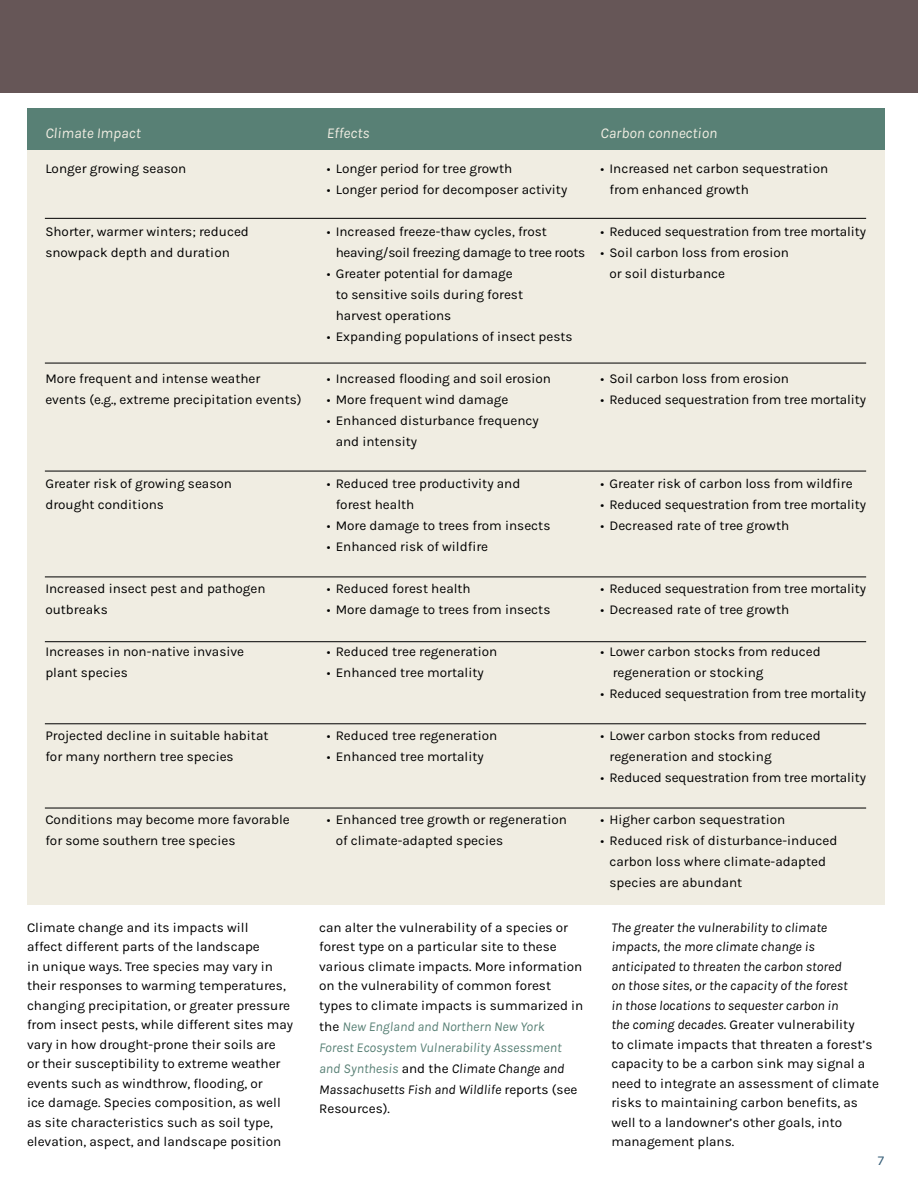
<style>
.page{position:relative;width:918px;height:1188px;background:#fff}
.page>*{position:absolute;margin:0;border:0;box-sizing:border-box;transform-origin:0 0}
.t1{font:italic 15px "Karla";color:#f0ede2}
.t2{font:13.5px/19.5px "Karla";color:#000}
.t3{font:italic 13.5px/21px "Karla";color:#588075}
.t4{font:13.5px/21px "Karla";letter-spacing:-.02em;color:#000}
.t5{font:13.5px "Karla";color:#39607a}
.s1{font-style:normal;color:#000}
.s2{color:#000}
.s3{font-style:italic}
</style>
<div class="page">
<div style="left:27px;top:109px;width:857px;height:796px;background:#f0ede2"></div>
<div style="left:27px;top:108px;width:858px;height:41px;background:#588075"></div>
<div style="left:0;top:0;width:918px;height:93px;background:#665657"></div>
<hr style="left:45px;top:218px;width:821px;height:1px;background:#000">
<hr style="left:45px;top:363px;width:821px;height:1px;background:#000">
<hr style="left:45px;top:471px;width:821px;height:1px;background:#000">
<hr style="left:45px;top:577px;width:821px;height:1px;background:#000">
<hr style="left:45px;top:641px;width:821px;height:1px;background:#000">
<hr style="left:45px;top:724px;width:821px;height:1px;background:#000">
<hr style="left:45px;top:808px;width:821px;height:1px;background:#000">
<p class="t1" style="left:45px;top:124px;width:97px">Climate Impact</p>
<p class="t2" style="left:45px;top:158px;width:143px">Longer growing season</p>
<p class="t2" style="left:45px;top:221px;width:205px;line-height:21px">Shorter, warmer winters; reduced snowpack depth and duration</p>
<p class="t2" style="left:45px;top:368px;width:258px;line-height:21px">More frequent and intense weather events (e.g., extreme precipitation events)</p>
<p class="t2" style="left:45px;top:473px;width:188px;line-height:21px">Greater risk of growing season drought conditions</p>
<p class="t2" style="left:45px;top:578px;width:222px;line-height:21px">Increased insect pest and pathogen outbreaks</p>
<p class="t2" style="left:45px;top:641px;width:200px;line-height:21px">Increases in non-native invasive plant species</p>
<p class="t2" style="left:45px;top:725px;width:225px;line-height:21px">Projected decline in suitable habitat for many northern tree species</p>
<p class="t2" style="left:45px;top:809px;width:246px;line-height:21px">Conditions may become more favorable for some southern tree species</p>
<p class="t1" style="left:327px;top:124px;width:44px">Effects</p>
<p class="t2" style="left:327px;top:158px;width:187px">• Longer period for tree growth</p>
<p class="t2" style="left:327px;top:179px;width:242px">• Longer period for decomposer activity</p>
<p class="t4" style="left:336px;top:221px;width:251px;text-indent:-9px">• Increased freeze-thaw cycles, frost heaving/soil freezing damage to tree roots</p>
<p class="t2" style="left:336px;top:263px;width:189px;line-height:21px;text-indent:-9px">• Greater potential for damage to sensitive soils during forest harvest operations</p>
<p class="t2" style="left:327px;top:326px;width:247px">• Expanding populations of insect pests</p>
<p class="t2" style="left:327px;top:368px;width:226px">• Increased flooding and soil erosion</p>
<p class="t2" style="left:327px;top:389px;width:183px">• More frequent wind damage</p>
<p class="t2" style="left:336px;top:410px;width:205px;line-height:21px;text-indent:-9px">• Enhanced disturbance frequency and intensity</p>
<p class="t2" style="left:336px;top:473px;width:186px;line-height:21px;text-indent:-9px">• Reduced tree productivity and forest health</p>
<p class="t2" style="left:327px;top:515px;width:225px">• More damage to trees from insects</p>
<p class="t2" style="left:327px;top:536px;width:163px">• Enhanced risk of wildfire</p>
<p class="t2" style="left:327px;top:578px;width:146px">• Reduced forest health</p>
<p class="t2" style="left:327px;top:599px;width:225px">• More damage to trees from insects</p>
<p class="t2" style="left:327px;top:641px;width:172px">• Reduced tree regeneration</p>
<p class="t2" style="left:327px;top:662px;width:159px">• Enhanced tree mortality</p>
<p class="t2" style="left:327px;top:725px;width:172px">• Reduced tree regeneration</p>
<p class="t2" style="left:327px;top:746px;width:159px">• Enhanced tree mortality</p>
<p class="t2" style="left:336px;top:809px;width:233px;line-height:21px;text-indent:-9px">• Enhanced tree growth or regeneration of climate-adapted species</p>
<p class="t2" style="left:27px;top:917px;width:268px">Climate change and its impacts will<br>affect different parts of the landscape<br>in unique ways. Tree species may vary in their responses to warming temperatures, changing precipitation, or greater pressure from insect pests, while different sites may vary in how drought-prone their soils are<br>or their susceptibility to extreme weather events such as windthrow, flooding, or<br>ice damage. Species composition, as well as site characteristics such as soil type, elevation, aspect, and landscape position</p>
<p class="t2" style="left:319px;top:917px;width:266px">can alter the vulnerability of a species or forest type on a particular site to these various climate impacts. More information on the vulnerability of common forest types to climate impacts is summarized in</p>
<p class="t3" style="left:319px;top:1015px;width:260px"><span class="s1">the</span> New England and Northern New York Forest Ecosystem Vulnerability Assessment and Synthesis <span class="s1">and the</span> <span class="s2">Climate Change and Massachusetts Fish and Wildlife</span> <span class="s1">reports (see</span></p>
<p class="t2" style="left:319px;top:1099px;width:72px">Resources).</p>
<p class="t1" style="left:600px;top:124px;width:118px">Carbon connection</p>
<p class="t2" style="left:609px;top:158px;width:220px;line-height:21px;text-indent:-9px">• Increased net carbon sequestration from enhanced growth</p>
<p class="t2" style="left:600px;top:221px;width:267px">• Reduced sequestration from tree mortality</p>
<p class="t2" style="left:609px;top:242px;width:181px;line-height:21px;text-indent:-9px">• Soil carbon loss from erosion or soil disturbance</p>
<p class="t2" style="left:600px;top:368px;width:190px">• Soil carbon loss from erosion</p>
<p class="t2" style="left:600px;top:389px;width:267px">• Reduced sequestration from tree mortality</p>
<p class="t2" style="left:600px;top:473px;width:254px">• Greater risk of carbon loss from wildfire</p>
<p class="t2" style="left:600px;top:494px;width:267px">• Reduced sequestration from tree mortality</p>
<p class="t2" style="left:600px;top:515px;width:190px">• Decreased rate of tree growth</p>
<p class="t2" style="left:600px;top:578px;width:267px">• Reduced sequestration from tree mortality</p>
<p class="t2" style="left:600px;top:599px;width:190px">• Decreased rate of tree growth</p>
<p class="t2" style="left:613px;top:641px;width:210px;line-height:21px;text-indent:-12px">• Lower carbon stocks from reduced regeneration or stocking</p>
<p class="t2" style="left:600px;top:683px;width:267px">• Reduced sequestration from tree mortality</p>
<p class="t2" style="left:609px;top:725px;width:213px;line-height:21px;text-indent:-9px">• Lower carbon stocks from reduced regeneration and stocking</p>
<p class="t2" style="left:600px;top:767px;width:267px">• Reduced sequestration from tree mortality</p>
<p class="t2" style="left:600px;top:809px;width:186px">• Higher carbon sequestration</p>
<p class="t2" style="left:609px;top:830px;width:229px;line-height:21px;text-indent:-9px">• Reduced risk of disturbance-induced carbon loss where climate-adapted species are abundant</p>
<p class="t2" style="left:611px;top:917px;width:269px"><span class="s3">The greater the vulnerability to climate impacts, the more climate change is anticipated to threaten the carbon stored<br>on those sites, or the capacity of the forest<br>in those locations to sequester carbon in<br>the coming decades</span>. Greater vulnerability<br>to climate impacts that threaten a forest’s capacity to be a carbon sink may signal a need to integrate an assessment of climate risks to maintaining carbon benefits, as well to a landowner’s other goals, into management plans.</p>
<p class="t5" style="left:878px;top:1152px;width:8px">7</p>
</div>
